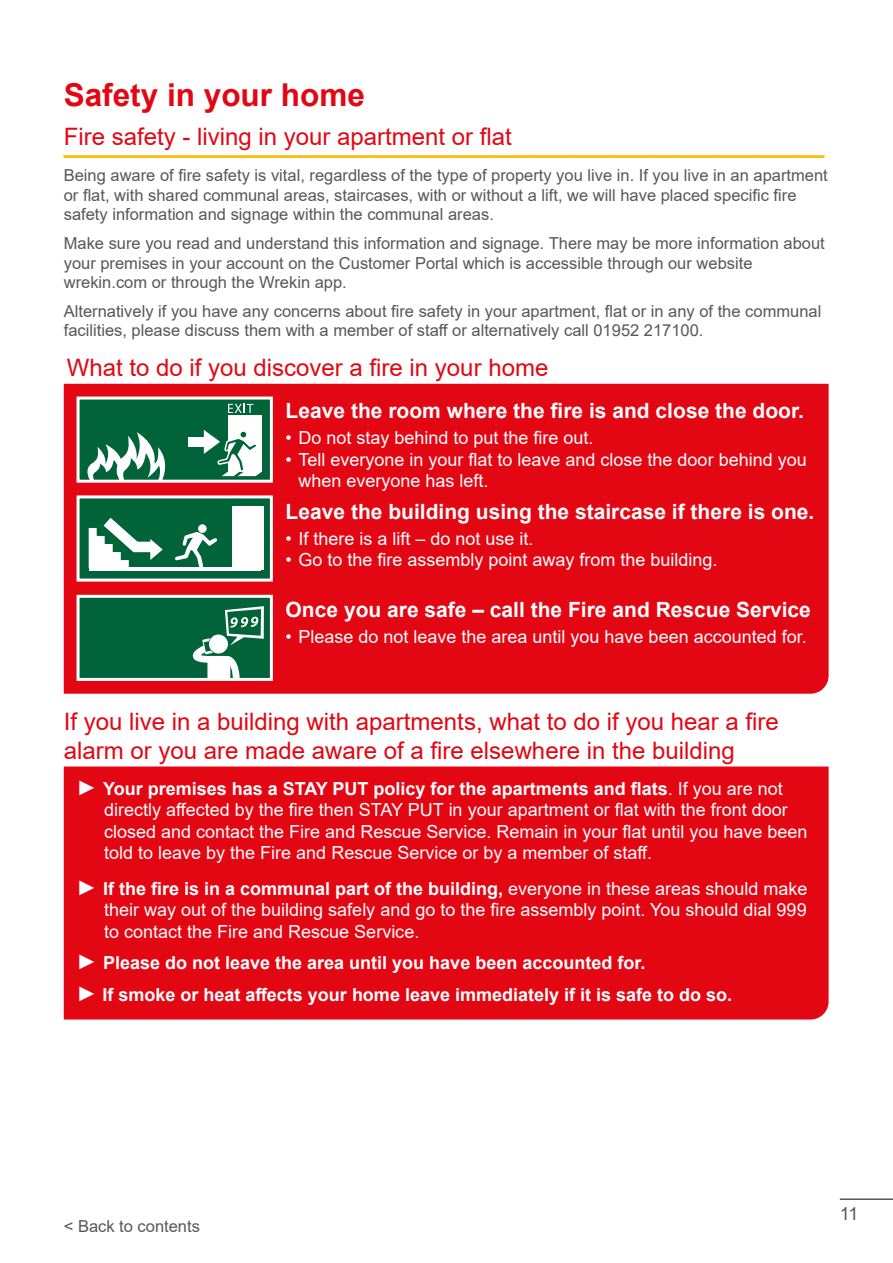
<style>
.page{position:relative;width:893px;height:1263px;background:#fff}
.page>*{position:absolute;margin:0;border:0;box-sizing:border-box;transform-origin:0 0}
.t1{font:700 31.5px "Arial";color:#e30613}
.t2{font:24px/28.8px "Arial";color:#e30613}
.t3{font:700 24px "Arial";color:#fbba00}
.t4{font:700 21px "Arial";color:#fff}
.t5{font:18px/21.6px "Arial";color:#fff}
.t6{font:700 18px/31.2px "Arial";color:#fff}
.t7{font:18px "Arial";color:#575756}
.t8{font:16.5px/19.8px "Arial";color:#575756}
.s1{font-size:21px}
.s2{font-weight:700}
.s3{font-weight:400;font-size:21px}
</style>
<div class="page">
<hr style="left:840px;top:1198px;width:53px;height:2px;background:#575756">
<div style="left:64px;top:766px;width:765px;height:253px;background:#e30613"></div>
<div style="left:64px;top:384px;width:765px;height:310px;background:#e30613"></div>
<div style="left:77px;top:495px;width:196px;height:87px;background:#00633a;border:3px solid #fff"></div>
<div style="left:232px;top:506px;width:31px;height:64px;background:#fff"></div>
<svg style="left:175px;top:532px;width:42px;height:35px"></svg>
<div style="left:198px;top:524px;width:9px;height:9px;background:#fff;border-radius:50%"></div>
<hr style="left:89px;top:567px;width:172px;height:3px;background:#fff">
<svg style="left:89px;top:517px;width:74px;height:50px"></svg>
<div style="left:77px;top:396px;width:196px;height:87px;background:#00633a;border:3px solid #fff"></div>
<div style="left:228px;top:416px;width:34px;height:56px;background:#fff"></div>
<svg style="left:228px;top:404px;width:25px;height:9px"></svg>
<div style="left:188px;top:437px;width:22px;height:10px;background:#fff"></div>
<svg style="left:204px;top:430px;width:58px;height:46px"></svg>
<svg style="left:83px;top:432px;width:87px;height:50px"></svg>
<div style="left:77px;top:595px;width:196px;height:86px;background:#00633a;border:3px solid #fff"></div>
<svg style="left:193px;top:606px;width:71px;height:73px"></svg>
<h1 class="t1" style="left:64px;top:73px;width:303px">Safety in your home</h1>
<h2 class="t2" style="left:64px;top:122px;width:450px">Fire safety - living in your apartment or flat</h2>
<h2 class="t3" style="left:64px;top:127px;width:762px">_________________________________________________________</h2>
<p class="t8" style="left:64px;top:165px;width:765px">Being aware of fire safety is vital, regardless of the type of property you live in. If you live in an apartment or flat, with shared communal areas, staircases, with or without a lift, we will have placed specific fire safety information and signage within the communal areas.</p>
<p class="t8" style="left:64px;top:233px;width:762px">Make sure you read and understand this information and signage. There may be more information about your premises in your account on the Customer Portal which is accessible through our website wrekin.com or through the Wrekin app.</p>
<p class="t8" style="left:64px;top:301px;width:759px">Alternatively if you have any concerns about fire safety in your apartment, flat or in any of the communal facilities, please discuss them with a member of staff or alternatively call 01952 217100.</p>
<h2 class="t2" style="left:67px;top:352px;width:483px">What to do if you discover a fire in your home</h2>
<p class="t4" style="left:286px;top:396px;width:520px">Leave the room where the fire is and close the door.</p>
<p class="t5" style="left:286px;top:427px;width:309px">• Do not stay behind to put the fire out.</p>
<p class="t5" style="left:298px;top:448px;width:510px;text-indent:-13px">• Tell everyone in your flat to leave and close the door behind you when everyone has left.</p>
<p class="t4" style="left:286px;top:497px;width:530px">Leave the building using the staircase if there is one.</p>
<p class="t5" style="left:286px;top:527px;width:249px">• If there is a lift – do not use it.</p>
<p class="t5" style="left:286px;top:549px;width:433px">• Go to the fire assembly point away from the building.</p>
<p class="t4" style="left:286px;top:595px;width:527px">Once you are safe – call the Fire and Rescue Service</p>
<p class="t5" style="left:286px;top:626px;width:523px">• Please do not leave the area until you have been accounted for.</p>
<h2 class="t2" style="left:64px;top:707px;width:717px">If you live in a building with apartments, what to do if you hear a fire alarm or you are made aware of a fire elsewhere in the building</h2>
<p class="t5" style="left:104px;top:777px;width:705px;text-indent:-28px"><span class="s1">►</span> <span class="s2">Your premises has a STAY PUT policy for the apartments and flats</span>. If you are not directly affected by the fire then STAY PUT in your apartment or flat with the front door closed and contact the Fire and Rescue Service. Remain in your flat until you have been told to leave by the Fire and Rescue Service or by a member of staff.</p>
<p class="t5" style="left:104px;top:878px;width:705px;text-align:justify;text-indent:-28px"><span class="s1">►</span> <span class="s2">If the fire is in a communal part of the building,</span> everyone in these areas should make their way out of the building safely and go to the fire assembly point. You should dial 999 to contact the Fire and Rescue Service.</p>
<p class="t6" style="left:77px;top:947px;width:657px"><span class="s3">►</span> Please do not leave the area until you have been accounted for.<br><span class="s3">►</span> If smoke or heat affects your home leave immediately if it is safe to do so.</p>
<p class="t8" style="left:64px;top:1217px;width:138px">&lt; Back to contents</p>
<p class="t7" style="left:840px;top:1201px;width:20px">11</p>
</div>
